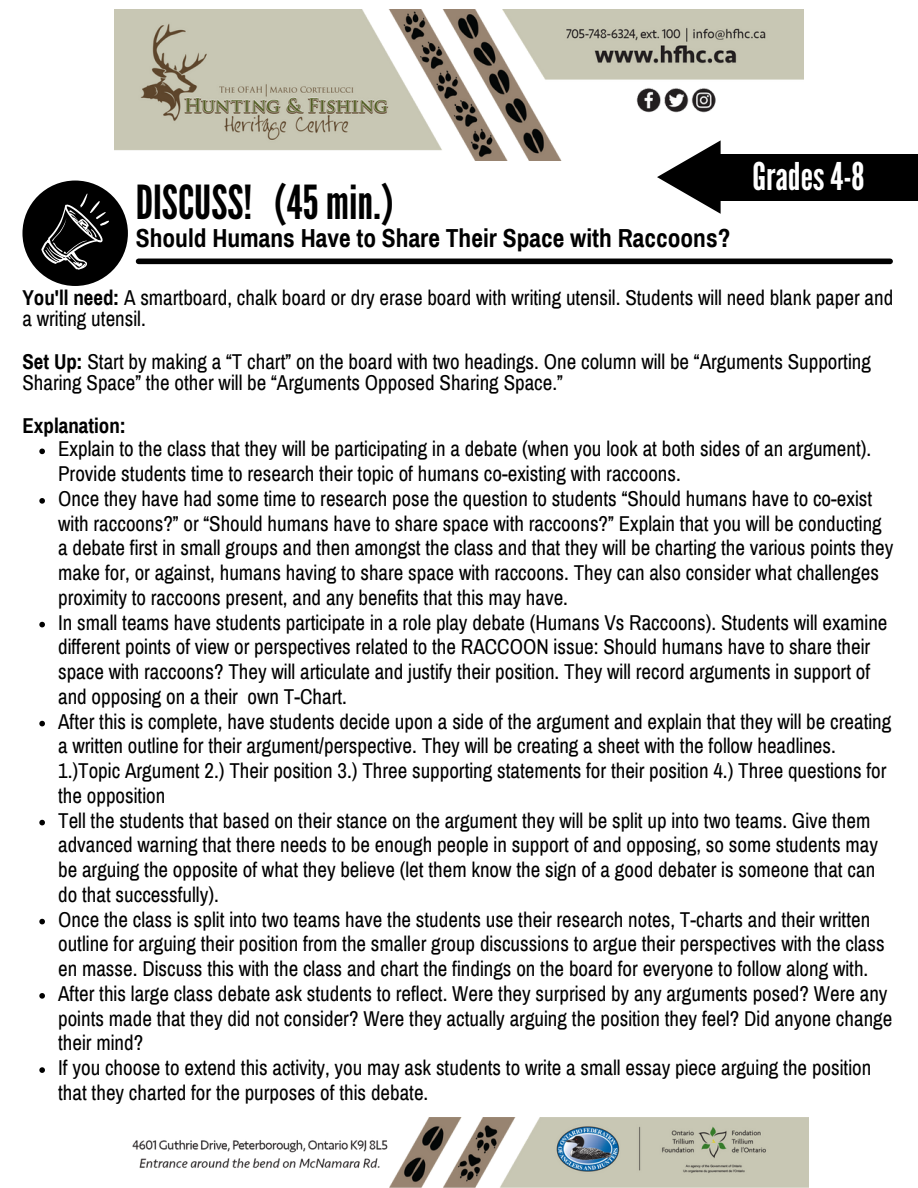
<style>
.page{position:relative;width:918px;height:1188px;background:#fff}
.page>*{position:absolute;margin:0;border:0;box-sizing:border-box;transform-origin:0 0}
.t1{font:46.8px "League Gothic";color:#000}
.t2{font:38.1px "League Gothic";color:#fff}
.t3{font:700 25.5px "Archivo Narrow";color:#000}
.t4{font:21px/24.8px "Archivo Narrow";color:#000}
.t5{font:700 21px "Archivo Narrow";color:#000}
.s1{font-weight:700}
</style>
<div class="page">
<img style="left:115px;top:10px;width:688px;height:151px">
<div style="left:702px;top:154px;width:216px;height:47px;background:#000"></div>
<svg style="left:657px;top:140px;width:64px;height:74px"></svg>
<svg style="left:39px;top:449px;width:6px;height:5px"></svg>
<svg style="left:39px;top:498px;width:6px;height:6px"></svg>
<svg style="left:39px;top:622px;width:6px;height:5px"></svg>
<svg style="left:39px;top:721px;width:6px;height:5px"></svg>
<svg style="left:39px;top:820px;width:6px;height:5px"></svg>
<svg style="left:39px;top:919px;width:6px;height:5px"></svg>
<svg style="left:39px;top:993px;width:6px;height:6px"></svg>
<svg style="left:39px;top:1067px;width:6px;height:6px"></svg>
<img style="left:132px;top:1118px;width:677px;height:70px">
<div style="left:22px;top:181px;width:106px;height:105px;background:#000;border-radius:50%"></div>
<div style="left:139px;top:259px;width:751px;height:5px;background:#000"></div>
<svg style="left:41px;top:193px;width:68px;height:77px"></svg>
<p class="t1" style="left:136px;top:175px;width:259px">DISCUSS! (45 min.)</p>
<p class="t3" style="left:136px;top:224px;width:596px">Should Humans Have to Share Their Space with Raccoons?</p>
<p class="t2" style="left:752px;top:154px;width:114px">Grades4-8</p>
<p class="t4" style="left:22px;top:287px;width:872px;line-height:21.3px"><span class="s1">You'll need:</span> A smartboard, chalk board or dry erase board with writing utensil. Students will need blank paper and a writing utensil.</p>
<p class="t4" style="left:22px;top:351px;width:850px;line-height:21.3px"><span class="s1">Set Up:</span> Start by making a “T chart” on the board with two headings. One column will be “Arguments Supporting<br>Sharing Space” the other will be “Arguments Opposed Sharing Space.”</p>
<p class="t5" style="left:22px;top:414px;width:105px">Explanation:</p>
<p class="t4" style="left:58px;top:437px;width:815px">Explain to the class that they will be participating in a debate (when you look at both sides of an argument).<br>Provide students time to research their topic of humans co-existing with raccoons.</p>
<p class="t4" style="left:58px;top:487px;width:837px">Once they have had some time to research pose the question to students “Should humans have to co-exist with raccoons?” or “Should humans have to share space with raccoons?” Explain that you will be conducting a debate first in small groups and then amongst the class and that they will be charting the various points they make for, or against, humans having to share space with raccoons. They can also consider what challenges proximity to raccoons present, and any benefits that this may have.</p>
<p class="t4" style="left:58px;top:610px;width:831px">In small teams have students participate in a role play debate (Humans Vs Raccoons). Students will examine different points of view or perspectives related to the RACCOON issue: Should humans have to share their space with raccoons? They will articulate and justify their position. They will record arguments in support of and opposing on a their own T-Chart.</p>
<p class="t4" style="left:58px;top:709px;width:835px">After this is complete, have students decide upon a side of the argument and explain that they will be creating a written outline for their argument/perspective. They will be creating a sheet with the follow headlines.<br>1.)Topic Argument 2.) Their position 3.) Three supporting statements for their position 4.) Three questions for the opposition</p>
<p class="t4" style="left:58px;top:808px;width:821px">Tell the students that based on their stance on the argument they will be split up into two teams. Give them advanced warning that there needs to be enough people in support of and opposing, so some students may be arguing the opposite of what they believe (let them know the sign of a good debater is someone that can do that successfully).</p>
<p class="t4" style="left:58px;top:907px;width:828px">Once the class is split into two teams have the students use their research notes, T-charts and their written outline for arguing their position from the smaller group discussions to argue their perspectives with the class en masse. Discuss this with the class and chart the findings on the board for everyone to follow along with.</p>
<p class="t4" style="left:58px;top:982px;width:836px">After this large class debate ask students to reflect. Were they surprised by any arguments posed? Were any points made that they did not consider? Were they actually arguing the position they feel? Did anyone change their mind?</p>
<p class="t4" style="left:58px;top:1056px;width:815px">If you choose to extend this activity, you may ask students to write a small essay piece arguing the position that they charted for the purposes of this debate.</p>
</div>
